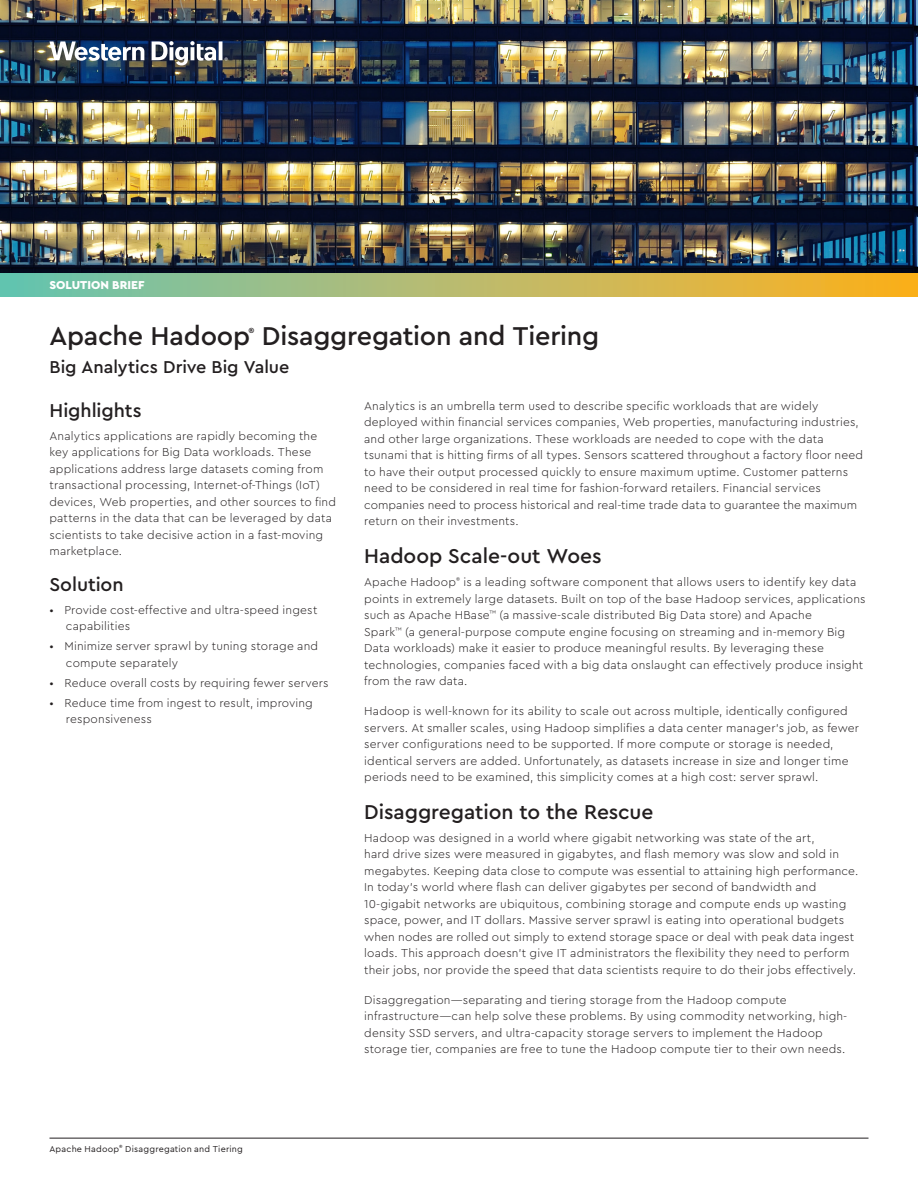
<style>
.page{position:relative;width:918px;height:1188px;background:#fff}
.page>*{position:absolute;margin:0;border:0;box-sizing:border-box;transform-origin:0 0}
.MAIN_HEADLINE{font:500 27px "Cera PRO";letter-spacing:-.01em;color:#231f20}
.TITLES{font:500 21px "Cera PRO";letter-spacing:-.005em;color:#231f20}
.CALLOUT_TITLES{font:500 19.5px "Cera PRO";letter-spacing:-.005em;color:#231f20}
.SECONDARY_HEADLINE{font:500 18px "Cera PRO";letter-spacing:-.005em;color:#231f20}
.BODY_TEXT_8_10{font:300 12px/16.5px "Cera PRO";letter-spacing:.015em;color:#231f20}
.CALLOUT_BULLETS{font:300 12px/16.5px "Cera PRO";letter-spacing:.015em;color:#231f20}
.TOP_HEADER{font:900 12px "Cera PRO";color:#fff}
.MAIN_HEADLINE-2{font:500 10.5px "Cera PRO";color:#231f20}
.CAPTION__W_RULE{font:9px "Cera PRO";letter-spacing:.025em;color:#231f20}
</style>
<div class="page">
<img style="left:0;top:0;width:918px;height:273px">
<div style="left:0;top:273px;width:918px;height:24px;background:linear-gradient(to right,#6ac5b6,#ffb120)"></div>
<div style="left:56px;top:47px;width:187px;height:34px;background:#3e3e3f;opacity:.35"></div>
<svg style="left:49px;top:41px;width:95px;height:20px"></svg>
<svg style="left:152px;top:41px;width:76px;height:24px"></svg>
<hr style="left:49px;top:1138px;width:820px;height:1px;background:#231f20">
<p class="TOP_HEADER" style="left:49px;top:277px;width:97px">SOLUTION BRIEF</p>
<p class="MAIN_HEADLINE" style="left:49px;top:318px;width:551px">Apache Hadoop Disaggregation and Tiering</p>
<p class="MAIN_HEADLINE-2" style="left:249px;top:324px;width:8px">®</p>
<p class="SECONDARY_HEADLINE" style="left:49px;top:355px;width:241px">Big Analytics Drive Big Value</p>
<p class="CALLOUT_TITLES" style="left:49px;top:398px;width:94px">Highlights</p>
<p class="CALLOUT_BULLETS" style="left:49px;top:427px;width:288px">Analytics applications are rapidly becoming the key applications for Big Data workloads. These applications address large datasets coming from transactional processing, Internet-of-Things (IoT) devices, Web properties, and other sources to find patterns in the data that can be leveraged by data scientists to take decisive action in a fast-moving marketplace.</p>
<p class="CALLOUT_TITLES" style="left:49px;top:572px;width:76px">Solution</p>
<p class="BODY_TEXT_8_10" style="left:66px;top:601px;width:253px;text-indent:-16px">• Provide cost-effective and ultra-speed ingest capabilities</p>
<p class="BODY_TEXT_8_10" style="left:66px;top:637px;width:254px;text-indent:-16px">• Minimize server sprawl by tuning storage and compute separately</p>
<p class="BODY_TEXT_8_10" style="left:49px;top:674px;width:281px">• Reduce overall costs by requiring fewer servers</p>
<p class="BODY_TEXT_8_10" style="left:66px;top:694px;width:248px;text-indent:-16px">• Reduce time from ingest to result, improving responsiveness</p>
<p class="BODY_TEXT_8_10" style="left:364px;top:397px;width:500px">Analytics is an umbrella term used to describe specific workloads that are widely deployed within financial services companies, Web properties, manufacturing industries, and other large organizations. These workloads are needed to cope with the data tsunami that is hitting firms of all types. Sensors scattered throughout a factory floor need to have their output processed quickly to ensure maximum uptime. Customer patterns need to be considered in real time for fashion-forward retailers. Financial services companies need to process historical and real-time trade data to guarantee the maximum return on their investments.</p>
<p class="TITLES" style="left:364px;top:542px;width:239px">Hadoop Scale-out Woes</p>
<p class="BODY_TEXT_8_10" style="left:364px;top:573px;width:503px">Apache Hadoop<sup>®</sup> is a leading software component that allows users to identify key data points in extremely large datasets. Built on top of the base Hadoop services, applications such as Apache HBase<sup>™</sup> (a massive-scale distributed Big Data store) and Apache<br>Spark<sup>™</sup> (a general-purpose compute engine focusing on streaming and in-memory Big Data workloads) make it easier to produce meaningful results. By leveraging these technologies, companies faced with a big data onslaught can effectively produce insight from the raw data.</p>
<p class="BODY_TEXT_8_10" style="left:364px;top:702px;width:496px">Hadoop is well-known for its ability to scale out across multiple, identically configured servers. At smaller scales, using Hadoop simplifies a data center manager’s job, as fewer server configurations need to be supported. If more compute or storage is needed, identical servers are added. Unfortunately, as datasets increase in size and longer time periods need to be examined, this simplicity comes at a high cost: server sprawl.</p>
<p class="TITLES" style="left:364px;top:798px;width:291px">Disaggregation to the Rescue</p>
<p class="BODY_TEXT_8_10" style="left:364px;top:829px;width:496px">Hadoop was designed in a world where gigabit networking was state of the art,<br>hard drive sizes were measured in gigabytes, and flash memory was slow and sold in megabytes. Keeping data close to compute was essential to attaining high performance.<br>In today’s world where flash can deliver gigabytes per second of bandwidth and 10-gigabit networks are ubiquitous, combining storage and compute ends up wasting space, power, and IT dollars. Massive server sprawl is eating into operational budgets when nodes are rolled out simply to extend storage space or deal with peak data ingest loads. This approach doesn’t give IT administrators the flexibility they need to perform their jobs, nor provide the speed that data scientists require to do their jobs effectively.</p>
<p class="BODY_TEXT_8_10" style="left:364px;top:991px;width:485px">Disaggregation—separating and tiering storage from the Hadoop compute infrastructure—can help solve these problems. By using commodity networking, high&shy;density SSD servers, and ultra-capacity storage servers to implement the Hadoop storage tier, companies are free to tune the Hadoop compute tier to their own needs.</p>
<p class="CAPTION__W_RULE" style="left:49px;top:1143px;width:195px">Apache Hadoop<sup>®</sup> Disaggregation and Tiering</p>
</div>
